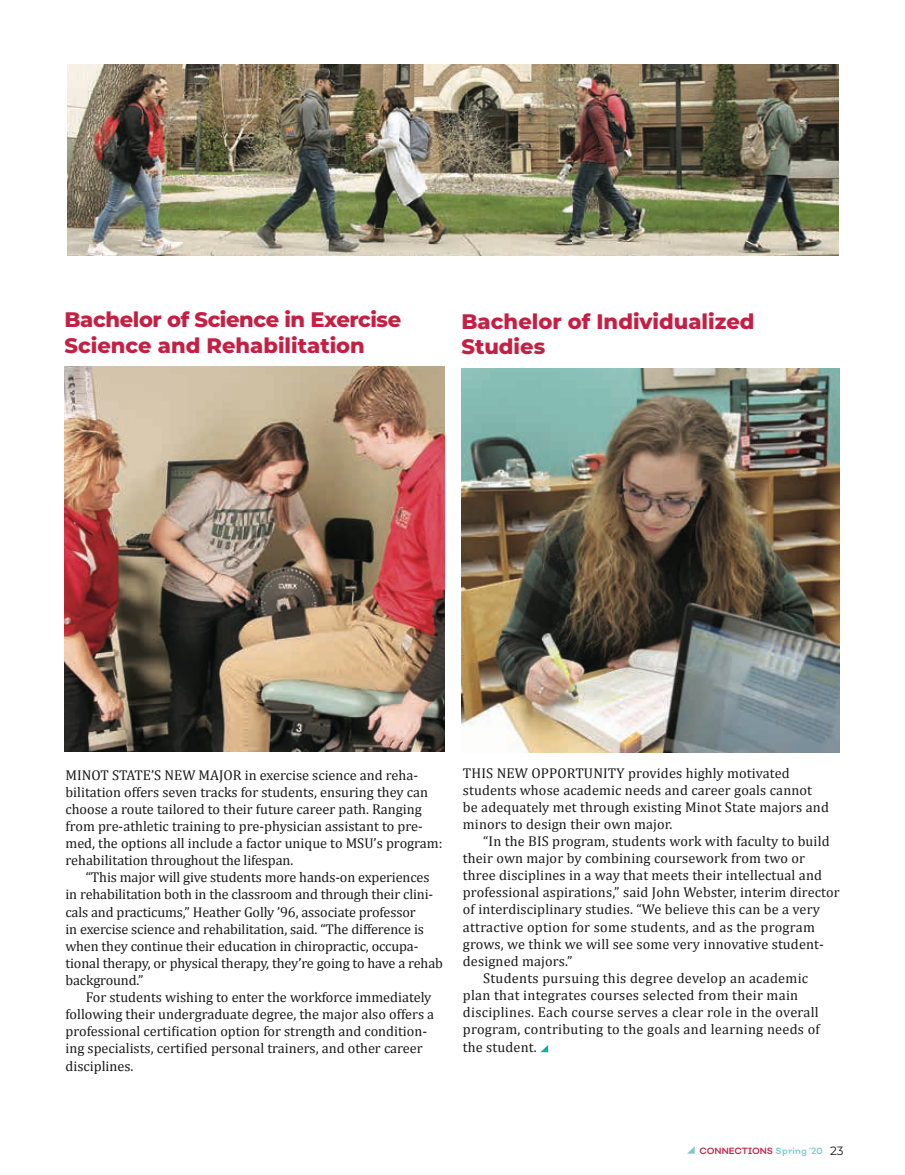
<style>
.page{position:relative;width:905px;height:1175px;background:#fff}
.page>*{position:absolute;margin:0;border:0;box-sizing:border-box;transform-origin:0 0}
.t1{font:800 21px/25.5px "Montserrat";color:#c51f43}
.t2{font:14.25px/17.1px "Cambria";color:#1a1a1a}
.t3{font:14.25px "Cambria";letter-spacing:.02em;color:#1a1a1a}
.t4{font:9px "Nutmeg";color:#c51f43}
.s1{color:#78c9d2}
.s2{font-family:"Montserrat";font-size:12px;color:#1a1a1a}
</style>
<div class="page">
<svg style="left:688px;top:1147px;width:6px;height:6px"></svg>
<img style="left:68px;top:64px;width:770px;height:191px">
<img style="left:461px;top:369px;width:378px;height:383px">
<svg style="left:540px;top:1045px;width:8px;height:7px"></svg>
<img style="left:64px;top:367px;width:380px;height:384px">
<h1 class="t1" style="left:64px;top:306px;width:338px">Bachelor of Science in Exercise<br>Science and Rehabilitation</h1>
<h1 class="t1" style="left:461px;top:307px;width:294px">Bachelor of Individualized<br>Studies</h1>
<p class="t2" style="left:65px;top:766px;width:378px">MINOT STATE’S NEW MAJOR in exercise science and reha&shy;bilitation offers seven tracks for students, ensuring they can choose a route tailored to their future career path. Ranging from pre-athletic training to pre-physician assistant to pre&shy;med, the options all include a factor unique to MSU’s program: rehabilitation throughout the lifespan.</p>
<p class="t2" style="left:65px;top:868px;width:379px;text-indent:20px">“This major will give students more hands-on experiences in rehabilitation both in the classroom and through their clini&shy;cals and practicums,” Heather Golly ’96, associate professor<br>in exercise science and rehabilitation, said. “The difference is when they continue their education in chiropractic, occupa&shy;tional therapy, or physical therapy, they’re going to have a rehab background.”</p>
<p class="t2" style="left:65px;top:988px;width:370px;text-indent:20px">For students wishing to enter the workforce immediately following their undergraduate degree, the major also offers a professional certification option for strength and condition&shy;ing specialists, certified personal trainers, and other career disciplines.</p>
<p class="t2" style="left:463px;top:764px;width:367px">THIS NEW OPPORTUNITY provides highly motivated students whose academic needs and career goals cannot be adequately met through existing Minot State majors and minors to design their own major.</p>
<p class="t2" style="left:483px;top:832px;width:348px">“In the BIS program, students work with faculty to build</p>
<p class="t2" style="left:463px;top:849px;width:343px">their own major by combining coursework from two or</p>
<p class="t2" style="left:463px;top:866px;width:360px">three disciplines in a way that meets their intellectual and</p>
<p class="t2" style="left:463px;top:884px;width:378px">professional aspirations,” said John Webster, interim director</p>
<p class="t2" style="left:463px;top:901px;width:358px">of interdisciplinary studies. “We believe this can be a very</p>
<p class="t3" style="left:463px;top:918px;width:353px">attractive option for some students, and as the program</p>
<p class="t2" style="left:463px;top:935px;width:362px">grows, we think we will see some very innovative student-</p>
<p class="t2" style="left:463px;top:952px;width:111px">designed majors.”</p>
<p class="t3" style="left:483px;top:969px;width:326px">Students pursuing this degree develop an academic</p>
<p class="t3" style="left:463px;top:986px;width:337px">plan that integrates courses selected from their main</p>
<p class="t3" style="left:463px;top:1003px;width:357px">disciplines. Each course serves a clear role in the overall</p>
<p class="t3" style="left:463px;top:1021px;width:358px">program, contributing to the goals and learning needs of</p>
<p class="t2" style="left:463px;top:1038px;width:75px">the student.</p>
<p class="t4" style="left:699px;top:1144px;width:146px">CONNECTIONS <span class="s1">Spring ’20</span> <span class="s2">23</span></p>
</div>
